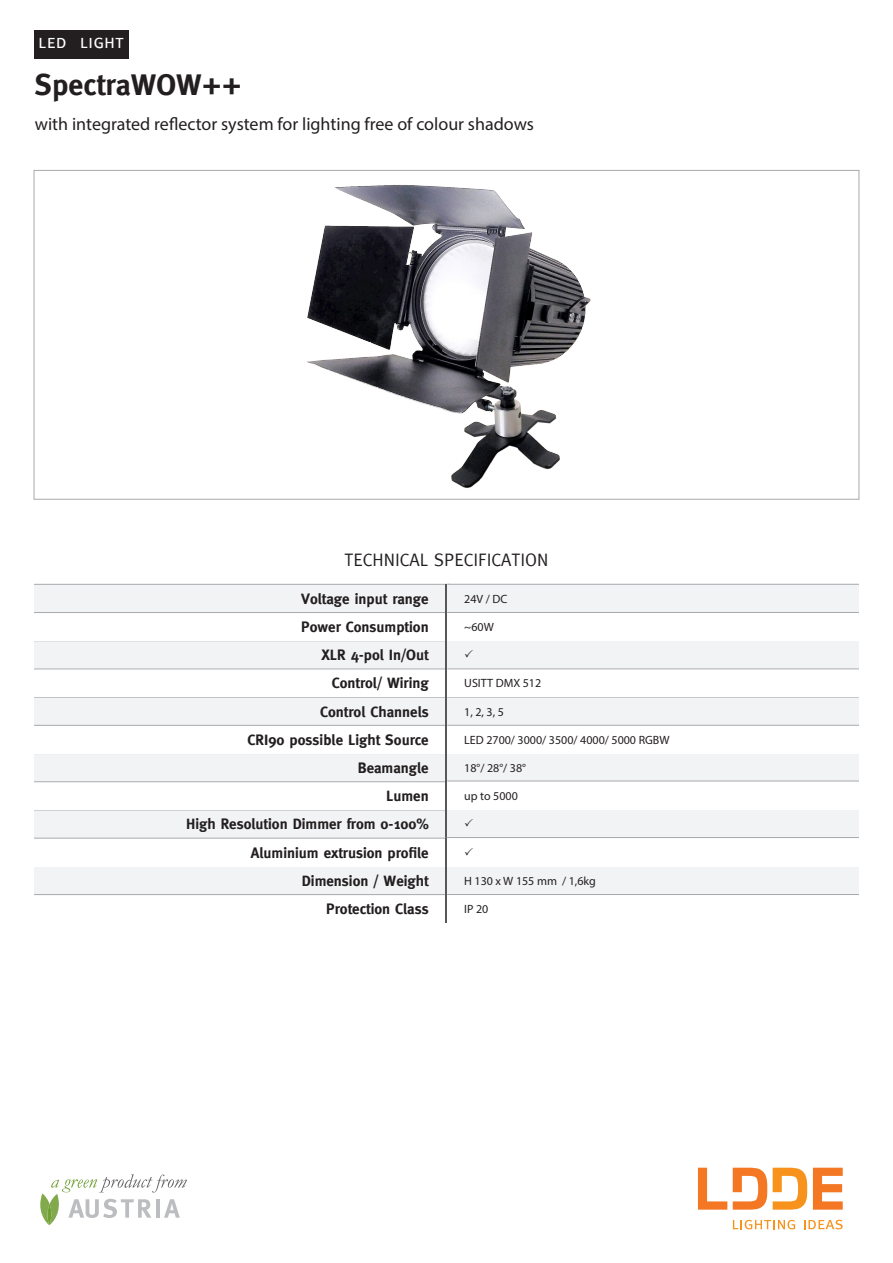
<style>
.page{position:relative;width:893px;height:1263px;background:#fff}
.page>*{position:absolute;margin:0;border:0;box-sizing:border-box;transform-origin:0 0}
.t1{font:700 30px "Meta";color:#231f20}
.t2{font:19.5px "Meta Regular Caps";color:#fff}
.t3{font:18px "Myriad Pro";color:#231f20}
.t4{font:18px "Meta Regular Caps";color:#231f20}
.t5{font:700 15px "Meta";color:#231f20}
.t6{font:12px "Myriad Pro";color:#231f20}
</style>
<div class="page">
<svg style="left:733px;top:1220px;width:62px;height:9px"></svg>
<svg style="left:804px;top:1220px;width:39px;height:9px"></svg>
<svg style="left:698px;top:1168px;width:29px;height:42px"></svg>
<svg style="left:733px;top:1168px;width:34px;height:42px"></svg>
<svg style="left:773px;top:1168px;width:34px;height:42px"></svg>
<svg style="left:813px;top:1168px;width:30px;height:42px"></svg>
<svg style="left:40px;top:1174px;width:146px;height:51px"></svg>
<img style="left:307px;top:185px;width:284px;height:303px">
<div style="left:34px;top:30px;width:94px;height:28px;background:#231f20"></div>
<div style="left:34px;top:584px;width:412px;height:28px;background:#f2f3f4"></div>
<hr style="left:34px;top:584px;width:416px;height:1px;background:#a8a9ad">
<div style="left:447px;top:584px;width:412px;height:28px;background:#f2f3f4"></div>
<hr style="left:447px;top:584px;width:412px;height:1px;background:#a8a9ad">
<div style="left:34px;top:810px;width:412px;height:28px;background:#f2f3f4"></div>
<div style="left:34px;top:697px;width:412px;height:28px;background:#f2f3f4"></div>
<hr style="left:34px;top:697px;width:416px;height:1px;background:#a8a9ad">
<div style="left:34px;top:640px;width:412px;height:29px;background:#f2f3f4"></div>
<hr style="left:34px;top:640px;width:416px;height:1px;background:#a8a9ad">
<div style="left:34px;top:753px;width:412px;height:28px;background:#f2f3f4"></div>
<hr style="left:34px;top:753px;width:416px;height:1px;background:#a8a9ad">
<hr style="left:34px;top:612px;width:416px;height:1px;background:#a8a9ad">
<hr style="left:34px;top:725px;width:416px;height:1px;background:#a8a9ad">
<hr style="left:34px;top:668px;width:416px;height:1px;background:#a8a9ad">
<hr style="left:34px;top:781px;width:416px;height:1px;background:#a8a9ad">
<div style="left:447px;top:810px;width:412px;height:28px;background:#f2f3f4"></div>
<div style="left:447px;top:697px;width:412px;height:28px;background:#f2f3f4"></div>
<hr style="left:447px;top:697px;width:412px;height:1px;background:#a8a9ad">
<div style="left:447px;top:640px;width:412px;height:29px;background:#f2f3f4"></div>
<hr style="left:447px;top:640px;width:412px;height:1px;background:#a8a9ad">
<div style="left:447px;top:753px;width:412px;height:28px;background:#f2f3f4"></div>
<hr style="left:447px;top:612px;width:412px;height:1px;background:#a8a9ad">
<hr style="left:447px;top:725px;width:412px;height:1px;background:#a8a9ad">
<hr style="left:447px;top:668px;width:412px;height:1px;background:#a8a9ad">
<hr style="left:447px;top:781px;width:412px;height:1px;background:#a8a9ad">
<div style="left:34px;top:866px;width:412px;height:28px;background:#f2f3f4"></div>
<hr style="left:34px;top:866px;width:416px;height:1px;background:#a8a9ad">
<hr style="left:34px;top:838px;width:416px;height:1px;background:#a8a9ad">
<div style="left:447px;top:866px;width:412px;height:28px;background:#f2f3f4"></div>
<hr style="left:447px;top:866px;width:412px;height:1px;background:#a8a9ad">
<div style="left:447px;top:838px;width:412px;height:28px;background:#fff"></div>
<hr style="left:447px;top:837px;width:412px;height:1px;background:#a8a9ad">
<hr style="left:34px;top:894px;width:416px;height:1px;background:#a8a9ad">
<hr style="left:447px;top:894px;width:412px;height:1px;background:#a8a9ad">
<svg style="left:446px;top:584px;width:1px;height:338px"></svg>
<h2 class="t2" style="left:38px;top:30px;width:87px">LED LIGHT</h2>
<h1 class="t1" style="left:35px;top:68px;width:208px">SpectraWOW++</h1>
<p class="t3" style="left:35px;top:112px;width:501px">with integrated reflector system for lighting free of colour shadows</p>
<p class="t4" style="left:345px;top:549px;width:205px">TECHNICAL SPECIFICATION</p>
<p class="t5" style="left:301px;top:590px;width:129px">Voltage input range</p>
<p class="t6" style="left:464px;top:591px;width:45px">24V / DC</p>
<p class="t5" style="left:301px;top:618px;width:129px">Power Consumption</p>
<p class="t6" style="left:464px;top:619px;width:31px">~60W</p>
<p class="t5" style="left:321px;top:646px;width:109px">XLR 4-pol In/Out</p>
<p class="t5" style="left:332px;top:674px;width:98px">Control/ Wiring</p>
<p class="t6" style="left:464px;top:676px;width:78px">USITT DMX 512</p>
<p class="t5" style="left:320px;top:703px;width:110px">Control Channels</p>
<p class="t6" style="left:464px;top:704px;width:41px">1, 2, 3, 5</p>
<p class="t5" style="left:248px;top:731px;width:183px">CRI90 possible Light Source</p>
<p class="t6" style="left:464px;top:732px;width:207px">LED 2700/ 3000/ 3500/ 4000/ 5000 RGBW</p>
<p class="t5" style="left:358px;top:759px;width:72px">Beamangle</p>
<p class="t6" style="left:464px;top:760px;width:63px">18°/ 28°/ 38°</p>
<p class="t5" style="left:386px;top:787px;width:44px">Lumen</p>
<p class="t6" style="left:464px;top:789px;width:55px">up to 5000</p>
<p class="t5" style="left:186px;top:815px;width:244px">High Resolution Dimmer from 0-100%</p>
<p class="t5" style="left:251px;top:844px;width:179px">Aluminium extrusion profile</p>
<p class="t5" style="left:302px;top:872px;width:128px">Dimension / Weight</p>
<p class="t6" style="left:464px;top:873px;width:133px">H 130 x W 155 mm / 1,6kg</p>
<p class="t5" style="left:326px;top:900px;width:104px">Protection Class</p>
<p class="t6" style="left:464px;top:901px;width:26px">IP 20</p>
</div>
